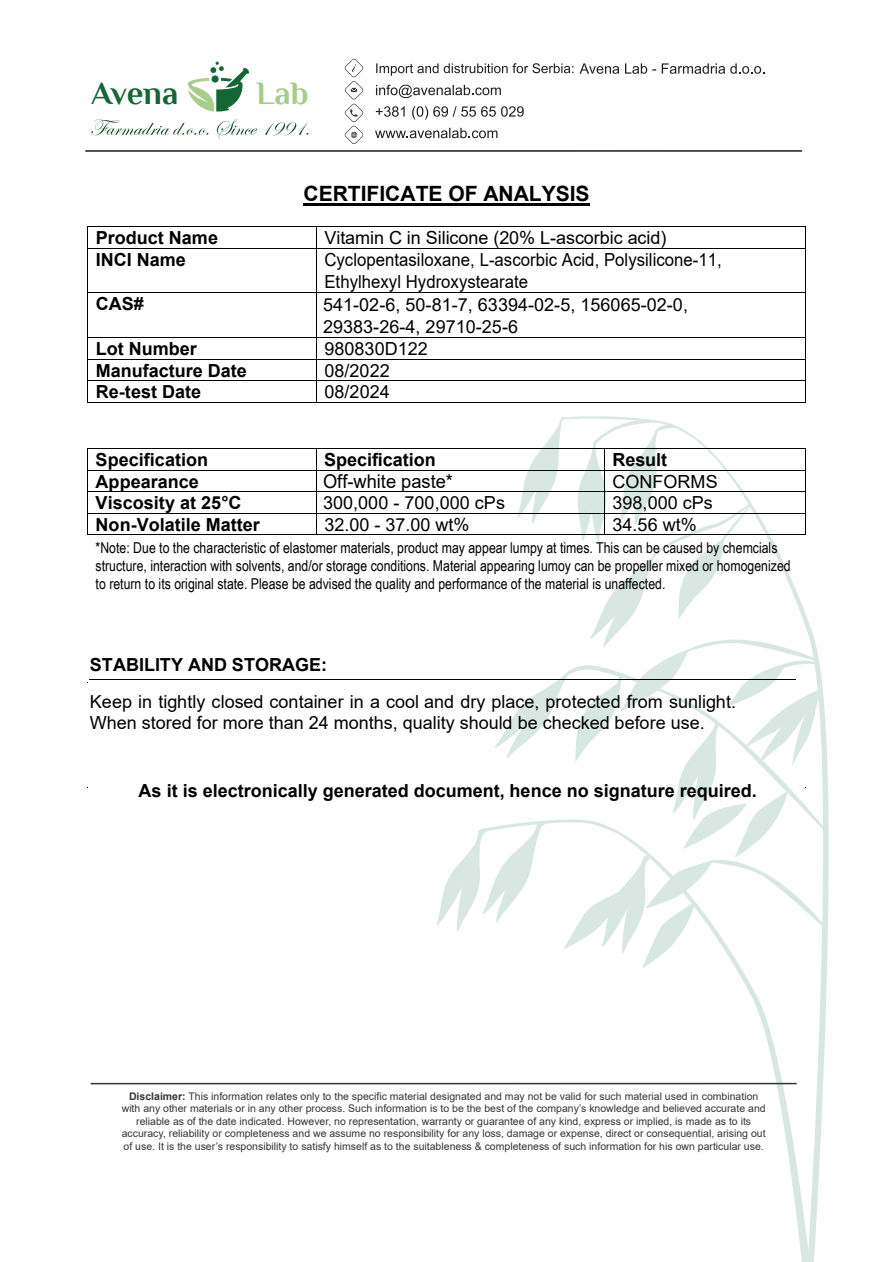
<style>
.page{position:relative;width:893px;height:1262px;background:#fff}
.page>*{position:absolute;margin:0;border:0;box-sizing:border-box;transform-origin:0 0}
.t1{font:700 32.55px "Philosopher";letter-spacing:-.005em;color:#146735}
.t2{font:700 32.55px "Philosopher";color:#a8cd8a}
.t3{font:700 21px "Arial";color:#000}
.t4{font:18.9px "Arial";color:#000;scale:.96 1}
.t5{font:18px/21.5px "Arial";color:#000}
.t6{font:700 18px/21.5px "Arial";color:#000}
.t7{font:18px/21.6px "Arial";color:#000;scale:.93 1}
.t8{font:15px/18px "Arial Narrow";color:#000}
.t9{font:10.5px/12.6px "Arial";color:#353535;text-align:center}
.s1{font-weight:700}
</style>
<div class="page">
<hr style="left:88px;top:448px;width:228px;height:1px;background:#000">
<hr style="left:316px;top:448px;width:489px;height:1px;background:#000">
<hr style="left:88px;top:470px;width:228px;height:1px;background:#000">
<hr style="left:316px;top:470px;width:489px;height:1px;background:#000">
<hr style="left:88px;top:491px;width:228px;height:1px;background:#000">
<hr style="left:316px;top:491px;width:489px;height:1px;background:#000">
<hr style="left:88px;top:513px;width:228px;height:1px;background:#000">
<hr style="left:316px;top:513px;width:489px;height:1px;background:#000">
<svg style="left:87px;top:448px;width:1px;height:87px"></svg>
<hr style="left:88px;top:534px;width:228px;height:1px;background:#000">
<svg style="left:316px;top:449px;width:1px;height:85px"></svg>
<hr style="left:316px;top:534px;width:489px;height:1px;background:#000">
<hr style="left:303px;top:203px;width:286px;height:2px;background:#000">
<hr style="left:88px;top:227px;width:228px;height:1px;background:#000">
<hr style="left:317px;top:227px;width:488px;height:1px;background:#000">
<hr style="left:88px;top:248px;width:228px;height:1px;background:#000">
<hr style="left:317px;top:248px;width:488px;height:1px;background:#000">
<svg style="left:87px;top:227px;width:1px;height:32px"></svg>
<hr style="left:88px;top:292px;width:228px;height:1px;background:#000">
<svg style="left:316px;top:227px;width:1px;height:32px"></svg>
<hr style="left:317px;top:292px;width:488px;height:1px;background:#000">
<svg style="left:805px;top:227px;width:1px;height:32px"></svg>
<hr style="left:87px;top:259px;width:1px;height:54px;background:#000">
<hr style="left:316px;top:259px;width:1px;height:54px;background:#000">
<hr style="left:805px;top:259px;width:1px;height:54px;background:#000">
<hr style="left:88px;top:337px;width:228px;height:1px;background:#000">
<hr style="left:317px;top:337px;width:488px;height:1px;background:#000">
<hr style="left:87px;top:308px;width:1px;height:51px;background:#000">
<hr style="left:316px;top:308px;width:1px;height:51px;background:#000">
<hr style="left:805px;top:308px;width:1px;height:51px;background:#000">
<hr style="left:88px;top:359px;width:228px;height:1px;background:#000">
<hr style="left:317px;top:359px;width:488px;height:1px;background:#000">
<hr style="left:88px;top:380px;width:228px;height:1px;background:#000">
<hr style="left:317px;top:380px;width:488px;height:1px;background:#000">
<svg style="left:87px;top:359px;width:1px;height:44px"></svg>
<hr style="left:88px;top:402px;width:228px;height:1px;background:#000">
<svg style="left:316px;top:359px;width:1px;height:44px"></svg>
<hr style="left:317px;top:402px;width:488px;height:1px;background:#000">
<svg style="left:805px;top:359px;width:1px;height:44px"></svg>
<svg style="left:809px;top:761px;width:19px;height:500px"></svg>
<svg style="left:477px;top:972px;width:332px;height:289px"></svg>
<hr style="left:91px;top:1082px;width:705px;height:2px;background:#353535">
<hr style="left:85px;top:150px;width:717px;height:2px;background:#353535">
<svg style="left:579px;top:63px;width:40px;height:11px"></svg>
<svg style="left:625px;top:63px;width:139px;height:11px"></svg>
<svg style="left:376px;top:85px;width:125px;height:13px"></svg>
<svg style="left:376px;top:106px;width:28px;height:11px"></svg>
<svg style="left:412px;top:106px;width:111px;height:14px"></svg>
<svg style="left:375px;top:128px;width:122px;height:10px"></svg>
<svg style="left:188px;top:61px;width:61px;height:50px"></svg>
<svg style="left:376px;top:63px;width:197px;height:13px"></svg>
<svg style="left:345px;top:59px;width:18px;height:85px"></svg>
<svg style="left:91px;top:119px;width:117px;height:16px"></svg>
<svg style="left:217px;top:119px;width:40px;height:20px"></svg>
<svg style="left:264px;top:122px;width:44px;height:14px"></svg>
<svg style="left:437px;top:416px;width:387px;height:556px"></svg>
<hr style="left:90px;top:679px;width:705px;height:1px;background:#000">
<h1 class="t1" style="left:91px;top:76px;width:88px">Avena</h1>
<h1 class="t2" style="left:256px;top:76px;width:54px">Lab</h1>
<h2 class="t3" style="left:303px;top:179px;width:287px">CERTIFICATE OF ANALYSIS</h2>
<h3 class="t6" style="left:96px;top:227px;width:124px">Product Name</h3>
<h3 class="t5" style="left:324px;top:227px;width:343px">Vitamin C in Silicone (20% L-ascorbic acid)</h3>
<h3 class="t6" style="left:96px;top:249px;width:92px">INCI Name</h3>
<h3 class="t6" style="left:96px;top:293px;width:50px">CAS#</h3>
<h3 class="t6" style="left:96px;top:338px;width:102px">Lot Number</h3>
<h3 class="t5" style="left:324px;top:338px;width:105px">980830D122</h3>
<h3 class="t6" style="left:96px;top:360px;width:153px">Manufacture Date</h3>
<h3 class="t5" style="left:324px;top:359px;width:67px">08/2022</h3>
<h3 class="t6" style="left:96px;top:381px;width:107px">Re-test Date</h3>
<h3 class="t5" style="left:324px;top:381px;width:67px">08/2024</h3>
<h3 class="t7" style="left:324px;top:249px;width:429px">Cyclopentasiloxane, L-ascorbic Acid, Polysilicone-11,<br>Ethylhexyl Hydroxystearate</h3>
<h3 class="t5" style="left:323px;top:294px;width:366px">541-02-6, 50-81-7, 63394-02-5, 156065-02-0,<br>29383-26-4, 29710-25-6</h3>
<h3 class="t6" style="left:96px;top:449px;width:114px">Specification</h3>
<h3 class="t6" style="left:324px;top:449px;width:113px">Specification</h3>
<h3 class="t6" style="left:96px;top:471px;width:166px">Appearance<br>Viscosity at 25°C<br>Non-Volatile Matter</h3>
<h3 class="t6" style="left:612px;top:449px;width:56px">Result</h3>
<h3 class="t4" style="left:323px;top:468px;width:137px">Off-white paste*</h3>
<h3 class="t5" style="left:612px;top:470px;width:106px">CONFORMS<br>398,000 cPs<br>34.56 wt%</h3>
<h3 class="t5" style="left:323px;top:491px;width:183px">300,000 - 700,000 cPs</h3>
<p class="t8" style="left:96px;top:537px;width:696px">*Note: Due to the characteristic of elastomer materials, product may appear lumpy at times. This can be caused by chemcials structure, interaction with solvents, and/or storage conditions. Material appearing lumoy can be propeller mixed or homogenized to return to its original state. Please be advised the quality and performance of the material is unaffected.</p>
<h3 class="t5" style="left:324px;top:513px;width:147px">32.00 - 37.00 wt%</h3>
<h3 class="t6" style="left:90px;top:654px;width:239px">STABILITY AND STORAGE:</h3>
<h3 class="t5" style="left:90px;top:690px;width:647px">Keep in tightly closed container in a cool and dry place, protected from sunlight.<br>When stored for more than 24 months, quality should be checked before use.</h3>
<h3 class="t6" style="left:139px;top:780px;width:619px">As it is electronically generated document, hence no signature required.</h3>
<p class="t9" style="left:122px;top:1089px;width:645px"><span class="s1">Disclaimer:</span> This information relates only to the specific material designated and may not be valid for such material used in combination with any other materials or in any other process. Such information is to be the best of the company’s knowledge and believed accurate and reliable as of the date indicated. However, no representation, warranty or guarantee of any kind, express or implied, is made as to its accuracy, reliability or completeness and we assume no responsibility for any loss, damage or expense, direct or consequential, arising out of use. It is the user’s responsibility to satisfy himself as to the suitableness &amp; completeness of such information for his own particular use.</p>
</div>
